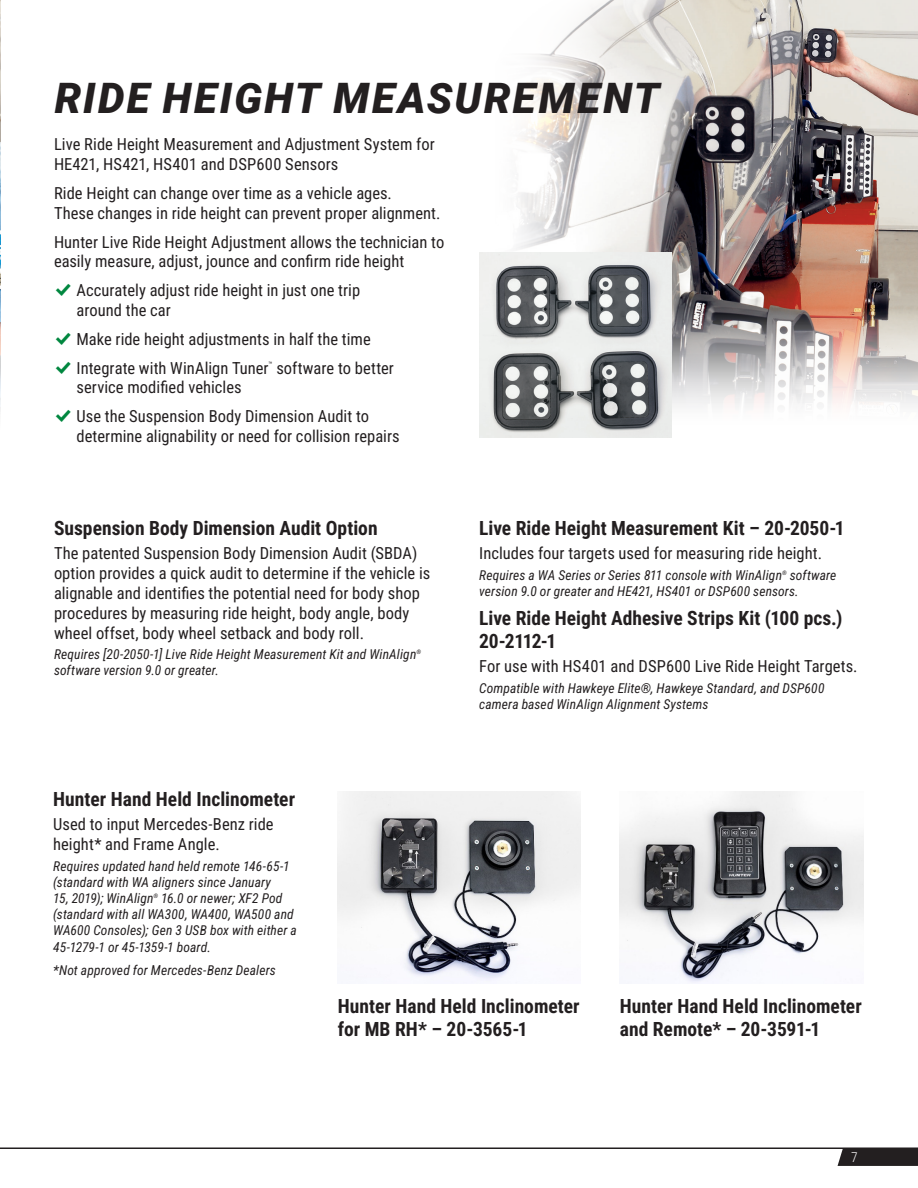
<style>
.page{position:relative;width:918px;height:1188px;background:#fff}
.page>*{position:absolute;margin:0;border:0;box-sizing:border-box;transform-origin:0 0}
.t1{font:italic 900 42px "Roboto";letter-spacing:.06em;color:#231f20}
.DS2_2_3_-_Sub-Heading__Item_Name{font:700 19.5px/22.5px "Roboto Condensed";color:#231f20}
.DS2_3_1_-_Body_Feature_text__11pt__conde{font:16.5px/19.8px "Roboto Condensed";color:#231f20}
.DS2_6_0_-_caption__general{font:italic 13.5px/16.2px "Roboto Condensed";letter-spacing:.01em;color:#231f20}
.t2{font:300 13.5px "Roboto Condensed";color:#fff}
.t3{font:7.35px "Roboto Condensed";color:#231f20}
.s1{font-family:"Modern Pictograms";font-size:21px;color:#00873f}
</style>
<div class="page">
<hr style="left:0;top:1148px;width:918px;height:1px;background:#231f20">
<svg style="left:838px;top:1149px;width:80px;height:17px"></svg>
<img style="left:0;top:0;width:1px;height:412px">
<img style="left:516px;top:0;width:402px;height:432px">
<img style="left:480px;top:252px;width:191px;height:186px">
<img style="left:337px;top:791px;width:243px;height:190px">
<img style="left:620px;top:791px;width:244px;height:192px">
<p class="t1" style="left:55px;top:68px;width:606px">RIDE HEIGHT MEASUREMENT</p>
<p class="DS2_3_1_-_Body_Feature_text__11pt__conde" style="left:54px;top:134px;width:382px">Live Ride Height Measurement and Adjustment System for<br>HE421, HS421, HS401 and DSP600 Sensors</p>
<p class="DS2_3_1_-_Body_Feature_text__11pt__conde" style="left:54px;top:183px;width:388px">Ride Height can change over time as a vehicle ages.<br>These changes in ride height can prevent proper alignment.</p>
<p class="DS2_3_1_-_Body_Feature_text__11pt__conde" style="left:54px;top:231px;width:392px">Hunter Live Ride Height Adjustment allows the technician to easily measure, adjust, jounce and confirm ride height</p>
<p class="DS2_3_1_-_Body_Feature_text__11pt__conde" style="left:76px;top:280px;width:285px;text-indent:-22px"><span class="s1">%</span> Accurately adjust ride height in just one trip around the car</p>
<p class="DS2_3_1_-_Body_Feature_text__11pt__conde" style="left:54px;top:328px;width:318px"><span class="s1">%</span> Make ride height adjustments in half the time</p>
<p class="DS2_3_1_-_Body_Feature_text__11pt__conde" style="left:54px;top:357px;width:216px"><span class="s1">%</span> Integrate with WinAlign Tuner</p>
<p class="t3" style="left:269px;top:359px;width:6px">™</p>
<p class="DS2_3_1_-_Body_Feature_text__11pt__conde" style="left:276px;top:357px;width:119px">software to better</p>
<p class="DS2_3_1_-_Body_Feature_text__11pt__conde" style="left:76px;top:377px;width:167px">service modified vehicles</p>
<p class="DS2_3_1_-_Body_Feature_text__11pt__conde" style="left:76px;top:406px;width:325px;text-indent:-22px"><span class="s1">%</span> Use the Suspension Body Dimension Audit to determine alignability or need for collision repairs</p>
<p class="DS2_2_3_-_Sub-Heading__Item_Name" style="left:54px;top:516px;width:325px">Suspension Body Dimension Audit Option</p>
<p class="DS2_3_1_-_Body_Feature_text__11pt__conde" style="left:54px;top:543px;width:378px">The patented Suspension Body Dimension Audit (SBDA) option provides a quick audit to determine if the vehicle is alignable and identifies the potential need for body shop procedures by measuring ride height, body angle, body wheel offset, body wheel setback and body roll.</p>
<p class="DS2_6_0_-_caption__general" style="left:54px;top:646px;width:369px">Requires [20-2050-1] Live Ride Height Measurement Kit and WinAlign<sup>® </sup>software version 9.0 or greater.</p>
<p class="DS2_2_3_-_Sub-Heading__Item_Name" style="left:53px;top:787px;width:243px">Hunter Hand Held Inclinometer</p>
<p class="DS2_3_1_-_Body_Feature_text__11pt__conde" style="left:53px;top:814px;width:222px">Used to input Mercedes-Benz ride height* and Frame Angle.</p>
<p class="DS2_6_0_-_caption__general" style="left:53px;top:857px;width:245px">Requires updated hand held remote 146-65-1 (standard with WA aligners since January<br>15, 2019); WinAlign<sup>®</sup> 16.0 or newer; XF2 Pod (standard with all WA300, WA400, WA500 and WA600 Consoles); Gen 3 USB box with either a 45-1279-1 or 45-1359-1 board.</p>
<p class="DS2_6_0_-_caption__general" style="left:53px;top:961px;width:224px">*Not approved for Mercedes-Benz Dealers</p>
<p class="DS2_2_3_-_Sub-Heading__Item_Name" style="left:479px;top:516px;width:367px">Live Ride Height Measurement Kit – 20-2050-1</p>
<p class="DS2_3_1_-_Body_Feature_text__11pt__conde" style="left:479px;top:543px;width:344px">Includes four targets used for measuring ride height.</p>
<p class="DS2_6_0_-_caption__general" style="left:479px;top:567px;width:359px">Requires a WA Series or Series 811 console with WinAlign<sup>®</sup> software version 9.0 or greater and HE421, HS401 or DSP600 sensors.</p>
<p class="DS2_2_3_-_Sub-Heading__Item_Name" style="left:479px;top:607px;width:365px">Live Ride Height Adhesive Strips Kit (100 pcs.)<br>20-2112-1</p>
<p class="DS2_3_1_-_Body_Feature_text__11pt__conde" style="left:479px;top:656px;width:380px">For use with HS401 and DSP600 Live Ride Height Targets.</p>
<p class="DS2_6_0_-_caption__general" style="left:479px;top:680px;width:347px">Compatible with Hawkeye Elite®, Hawkeye Standard, and DSP600 camera based WinAlign Alignment Systems</p>
<p class="DS2_2_3_-_Sub-Heading__Item_Name" style="left:338px;top:995px;width:243px">Hunter Hand Held Inclinometer for MB RH* – 20-3565-1</p>
<p class="DS2_2_3_-_Sub-Heading__Item_Name" style="left:620px;top:995px;width:243px">Hunter Hand Held Inclinometer and Remote* – 20-3591-1</p>
<p class="t2" style="left:851px;top:1148px;width:8px">7</p>
</div>
